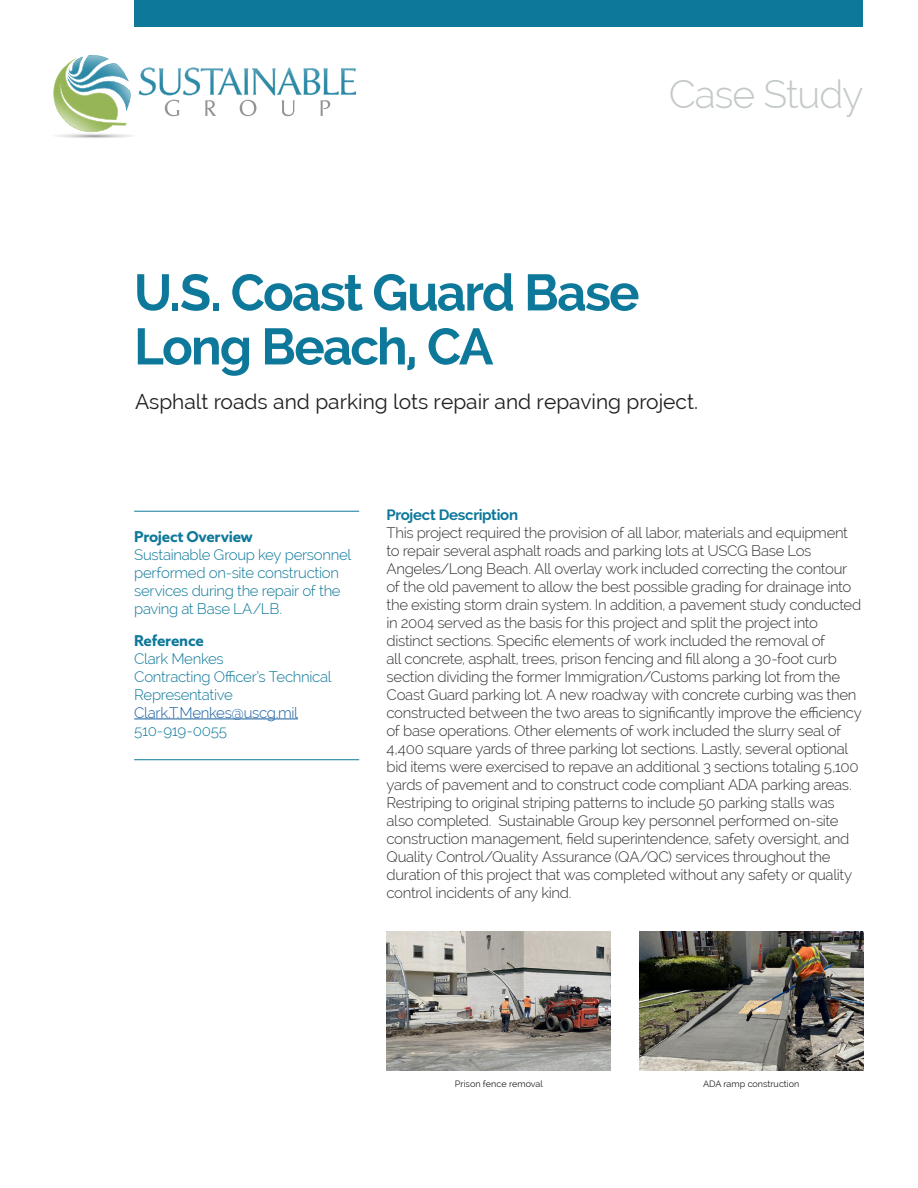
<style>
.page{position:relative;width:918px;height:1188px;background:#fff}
.page>*{position:absolute;margin:0;border:0;box-sizing:border-box;transform-origin:0 0}
.t1{font:700 51px/54px "Raleway";letter-spacing:-.04em;color:#0d789a}
.t2{font:300 39px "Raleway";letter-spacing:-.025em;color:#c3c8c9}
.t3{font:21px "Raleway";color:#231f20}
.t4{font:300 15px/18px "Raleway";letter-spacing:-.02em;color:#333}
.t5{font:300 15px/18px "Raleway";letter-spacing:-.02em;color:#0d789a}
.t6{font:700 15px "Azo Sans";letter-spacing:-.02em;color:#0d789a}
.t7{font:300 15px "Raleway";letter-spacing:-.02em;color:#175d9e}
.t8{font:700 15px "Raleway";letter-spacing:-.02em;color:#0d789a}
.t9{font:9px "Raleway";color:#231f20}
</style>
<div class="page">
<hr style="left:134px;top:719px;width:164px;height:1px;background:#175d9e">
<hr style="left:134px;top:511px;width:225px;height:1px;background:#0d789a">
<hr style="left:134px;top:759px;width:225px;height:1px;background:#0d789a">
<div style="left:134px;top:0;width:729px;height:27px;background:#0d789a"></div>
<svg style="left:53px;top:55px;width:303px;height:83px"></svg>
<img style="left:387px;top:932px;width:223px;height:139px">
<img style="left:640px;top:932px;width:224px;height:139px">
<h2 class="t2" style="left:669px;top:71px;width:196px">Case Study</h2>
<h1 class="t1" style="left:134px;top:266px;width:507px">U.S. Coast Guard Base<br>Long Beach, CA</h1>
<h3 class="t3" style="left:135px;top:389px;width:565px">Asphalt roads and parking lots repair and repaving project.</h3>
<p class="t6" style="left:134px;top:527px;width:120px">Project Overview</p>
<p class="t5" style="left:134px;top:546px;width:218px">Sustainable Group key personnel performed on-site construction services during the repair of the paving at Base LA/LB.</p>
<p class="t6" style="left:134px;top:630px;width:71px">Reference</p>
<p class="t5" style="left:134px;top:649px;width:199px">Clark Menkes<br>Contracting Officer’s Technical<br>Representative</p>
<p class="t7" style="left:134px;top:704px;width:165px">Clark.T.Menkes@uscg.mil</p>
<p class="t5" style="left:134px;top:721px;width:94px">510-919-0055</p>
<p class="t8" style="left:387px;top:507px;width:133px">Project Description</p>
<p class="t4" style="left:387px;top:524px;width:477px">This project required the provision of all labor, materials and equipment to repair several asphalt roads and parking lots at USCG Base Los Angeles/Long Beach. All overlay work included correcting the contour of the old pavement to allow the best possible grading for drainage into the existing storm drain system. In addition, a pavement study conducted in 2004 served as the basis for this project and split the project into distinct sections. Specific elements of work included the removal of<br>all concrete, asphalt, trees, prison fencing and fill along a 30-foot curb section dividing the former Immigration/Customs parking lot from the Coast Guard parking lot. A new roadway with concrete curbing was then constructed between the two areas to significantly improve the efficiency of base operations. Other elements of work included the slurry seal of 4,400 square yards of three parking lot sections. Lastly, several optional bid items were exercised to repave an additional 3 sections totaling 5,100 yards of pavement and to construct code compliant ADA parking areas.<br>Restriping to original striping patterns to include 50 parking stalls was also completed. Sustainable Group key personnel performed on-site construction management, field superintendence, safety oversight, and Quality Control/Quality Assurance (QA/QC) services throughout the duration of this project that was completed without any safety or quality control incidents of any kind.</p>
<p class="t9" style="left:455px;top:1078px;width:89px">Prison fence removal</p>
<p class="t9" style="left:703px;top:1078px;width:98px">ADA ramp construction</p>
</div>
